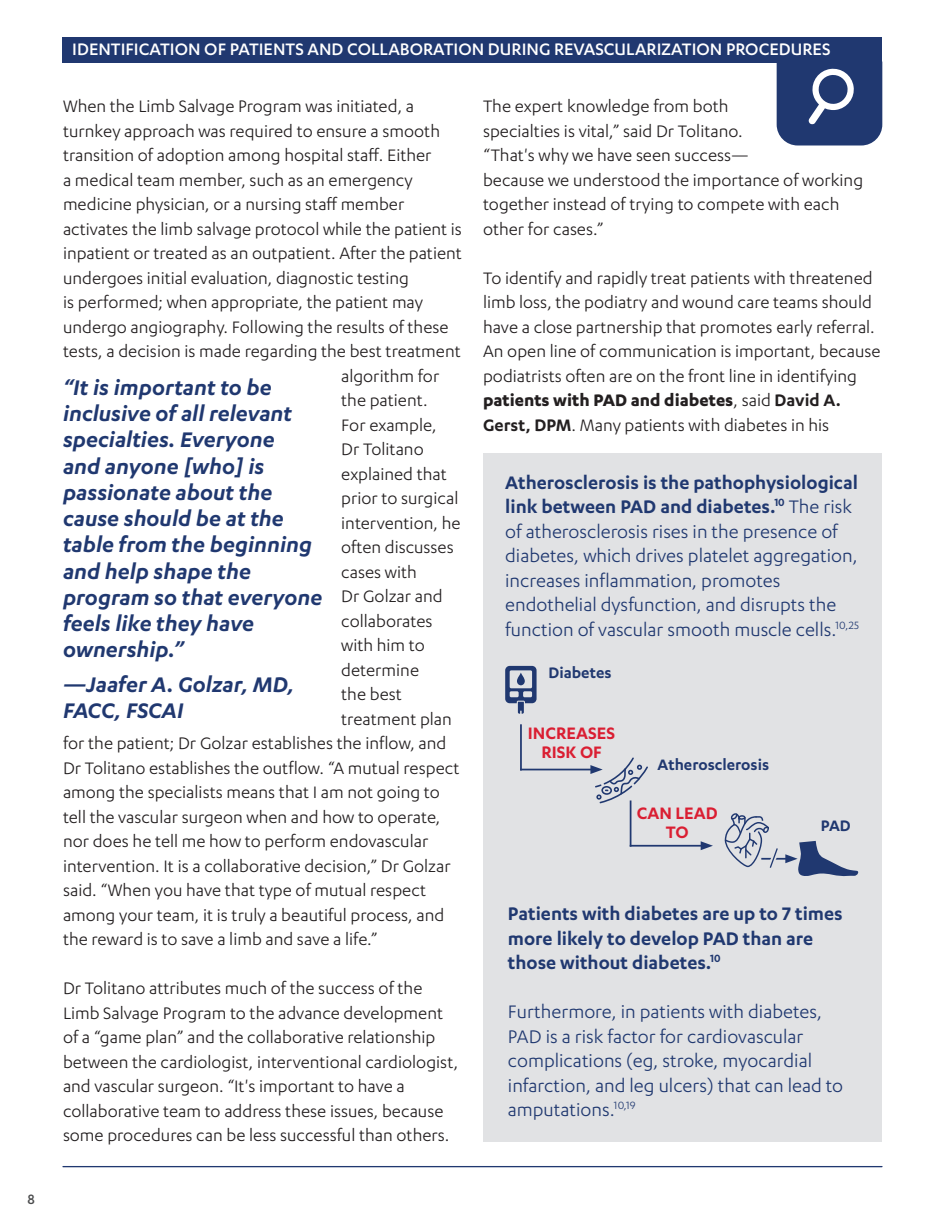
<style>
.page{position:relative;width:945px;height:1229px;background:#fff}
.page>*{position:absolute;margin:0;border:0;box-sizing:border-box;transform-origin:0 0}
.t1{font:italic 600 24.5px/26.2px "Karbon";color:#203870}
.t2{font:21px/24.5px "Karbon";color:#203870}
.t3{font:600 21px/24.5px "Karbon";color:#203870}
.t4{font:19.25px/24.5px "Karbon";color:#231f20}
.t5{font:500 19.25px "Karbon";color:#fff}
.t6{font:600 19.25px/19.2px "Karbon";color:#da1e32;text-align:center}
.t7{font:600 17.5px "Karbon";color:#203870}
.t8{font:500 15.75px "Karbon";color:#4b4c4d}
.s1{font-weight:700}
.s2{font-weight:600}
</style>
<div class="page">
<hr style="left:63px;top:1166px;width:819px;height:1px;background:#203870">
<div style="left:63px;top:37px;width:819px;height:26px;background:#203870"></div>
<svg style="left:777px;top:63px;width:105px;height:82px;background:#394e80"></svg>
<div style="left:483px;top:453px;width:399px;height:688px;background:#e1e2e4"></div>
<svg style="left:505px;top:666px;width:32px;height:47px"></svg>
<hr style="left:520px;top:724px;width:2px;height:46px;background:#203870">
<hr style="left:520px;top:768px;width:73px;height:2px;background:#203870">
<svg style="left:590px;top:757px;width:58px;height:46px"></svg>
<hr style="left:630px;top:800px;width:1px;height:46px;background:#203870">
<hr style="left:630px;top:845px;width:73px;height:1px;background:#203870">
<svg style="left:701px;top:841px;width:12px;height:9px"></svg>
<svg style="left:725px;top:813px;width:134px;height:63px"></svg>
<p class="t8" style="left:27px;top:1190px;width:9px">8</p>
<p class="t5" style="left:72px;top:38px;width:760px">IDENTIFICATION OF PATIENTS AND COLLABORATION DURING REVASCULARIZATION PROCEDURES</p>
<p class="t4" style="left:63px;top:93px;width:353px">When the Limb Salvage Program was initiated, a</p>
<p class="t4" style="left:63px;top:118px;width:379px">turnkey approach was required to ensure a smooth</p>
<p class="t4" style="left:63px;top:142px;width:370px">transition of adoption among hospital staff. Either</p>
<p class="t4" style="left:63px;top:167px;width:351px">a medical team member, such as an emergency</p>
<p class="t4" style="left:63px;top:191px;width:343px">medicine physician, or a nursing staff member</p>
<p class="t4" style="left:63px;top:216px;width:401px">activates the limb salvage protocol while the patient is</p>
<p class="t4" style="left:63px;top:240px;width:400px">inpatient or treated as an outpatient. After the patient</p>
<p class="t4" style="left:63px;top:265px;width:347px">undergoes initial evaluation, diagnostic testing</p>
<p class="t4" style="left:63px;top:289px;width:362px">is performed; when appropriate, the patient may</p>
<p class="t4" style="left:63px;top:314px;width:387px">undergo angiography. Following the results of these</p>
<p class="t4" style="left:63px;top:338px;width:399px">tests, a decision is made regarding the best treatment</p>
<p class="t4" style="left:341px;top:363px;width:100px">algorithm for</p>
<p class="t4" style="left:341px;top:387px;width:88px">the patient.</p>
<p class="t4" style="left:341px;top:412px;width:97px">For example,</p>
<p class="t4" style="left:341px;top:436px;width:84px">Dr Tolitano</p>
<p class="t4" style="left:341px;top:461px;width:107px">explained that</p>
<p class="t4" style="left:341px;top:485px;width:119px">prior to surgical</p>
<p class="t4" style="left:341px;top:510px;width:121px">intervention, he</p>
<p class="t4" style="left:341px;top:534px;width:114px">often discusses</p>
<p class="t4" style="left:341px;top:559px;width:77px">cases with</p>
<p class="t4" style="left:341px;top:583px;width:103px">Dr Golzar and</p>
<p class="t4" style="left:341px;top:608px;width:93px">collaborates</p>
<p class="t4" style="left:341px;top:632px;width:85px">with him to</p>
<p class="t4" style="left:341px;top:657px;width:79px">determine</p>
<p class="t4" style="left:341px;top:681px;width:62px">the best</p>
<p class="t4" style="left:341px;top:706px;width:112px">treatment plan</p>
<p class="t4" style="left:63px;top:730px;width:385px">for the patient; Dr Golzar establishes the inflow, and</p>
<p class="t4" style="left:63px;top:755px;width:398px">Dr Tolitano establishes the outflow. “A mutual respect</p>
<p class="t4" style="left:63px;top:779px;width:378px">among the specialists means that I am not going to</p>
<p class="t4" style="left:63px;top:804px;width:379px">tell the vascular surgeon when and how to operate,</p>
<p class="t4" style="left:63px;top:828px;width:367px">nor does he tell me how to perform endovascular</p>
<p class="t4" style="left:63px;top:853px;width:389px">intervention. It is a collaborative decision,” Dr Golzar</p>
<p class="t4" style="left:63px;top:877px;width:365px">said. “When you have that type of mutual respect</p>
<p class="t4" style="left:63px;top:902px;width:383px">among your team, it is truly a beautiful process, and</p>
<p class="t4" style="left:63px;top:926px;width:316px">the reward is to save a limb and save a life.”</p>
<p class="t4" style="left:63px;top:975px;width:397px">Dr Tolitano attributes much of the success of the Limb Salvage Program to the advance development of a “game plan” and the collaborative relationship between the cardiologist, interventional cardiologist, and vascular surgeon. “It's important to have a collaborative team to address these issues, because some procedures can be less successful than others.</p>
<p class="t1" style="left:63px;top:373px;width:261px">“It is important to be inclusive of all relevant specialties. Everyone<br>and anyone [who] is passionate about the cause should be at the table from the beginning and help shape the program so that everyone feels like they have ownership.”</p>
<p class="t1" style="left:63px;top:670px;width:233px">—Jaafer A. Golzar, MD,<br>FACC, FSCAI</p>
<p class="t4" style="left:483px;top:93px;width:382px">The expert knowledge from both<br>specialties is vital,” said Dr Tolitano.<br>“That's why we have seen success—<br>because we understood the importance of working together instead of trying to compete with each other for cases.”</p>
<p class="t4" style="left:483px;top:265px;width:399px">To identify and rapidly treat patients with threatened limb loss, the podiatry and wound care teams should have a close partnership that promotes early referral.<br>An open line of communication is important, because podiatrists often are on the front line in identifying <span class="s1">patients with PAD and diabetes</span>, said <span class="s2">David A.<br>Gerst, DPM</span>. Many patients with diabetes in his</p>
<p class="t2" style="left:505px;top:469px;width:355px"><span class="s2">Atherosclerosis is the pathophysiological link between PAD and diabetes.</span><sup>10</sup> The risk of atherosclerosis rises in the presence of diabetes, which drives platelet aggregation, increases inflammation, promotes endothelial dysfunction, and disrupts the function of vascular smooth muscle cells.<sup>10,25</sup></p>
<p class="t7" style="left:548px;top:662px;width:65px">Diabetes</p>
<p class="t6" style="left:528px;top:722px;width:89px">INCREASES<br>RISK OF</p>
<p class="t7" style="left:658px;top:754px;width:113px">Atherosclerosis</p>
<p class="t6" style="left:637px;top:803px;width:83px">CAN LEAD<br>TO</p>
<p class="t7" style="left:821px;top:815px;width:32px">PAD</p>
<p class="t3" style="left:508px;top:900px;width:336px">Patients with diabetes are up to 7 times more likely to develop PAD than are those without diabetes.<sup>10</sup></p>
<p class="t2" style="left:508px;top:999px;width:337px">Furthermore, in patients with diabetes, PAD is a risk factor for cardiovascular complications (eg, stroke, myocardial infarction, and leg ulcers) that can lead to amputations.<sup>10,19</sup></p>
</div>
